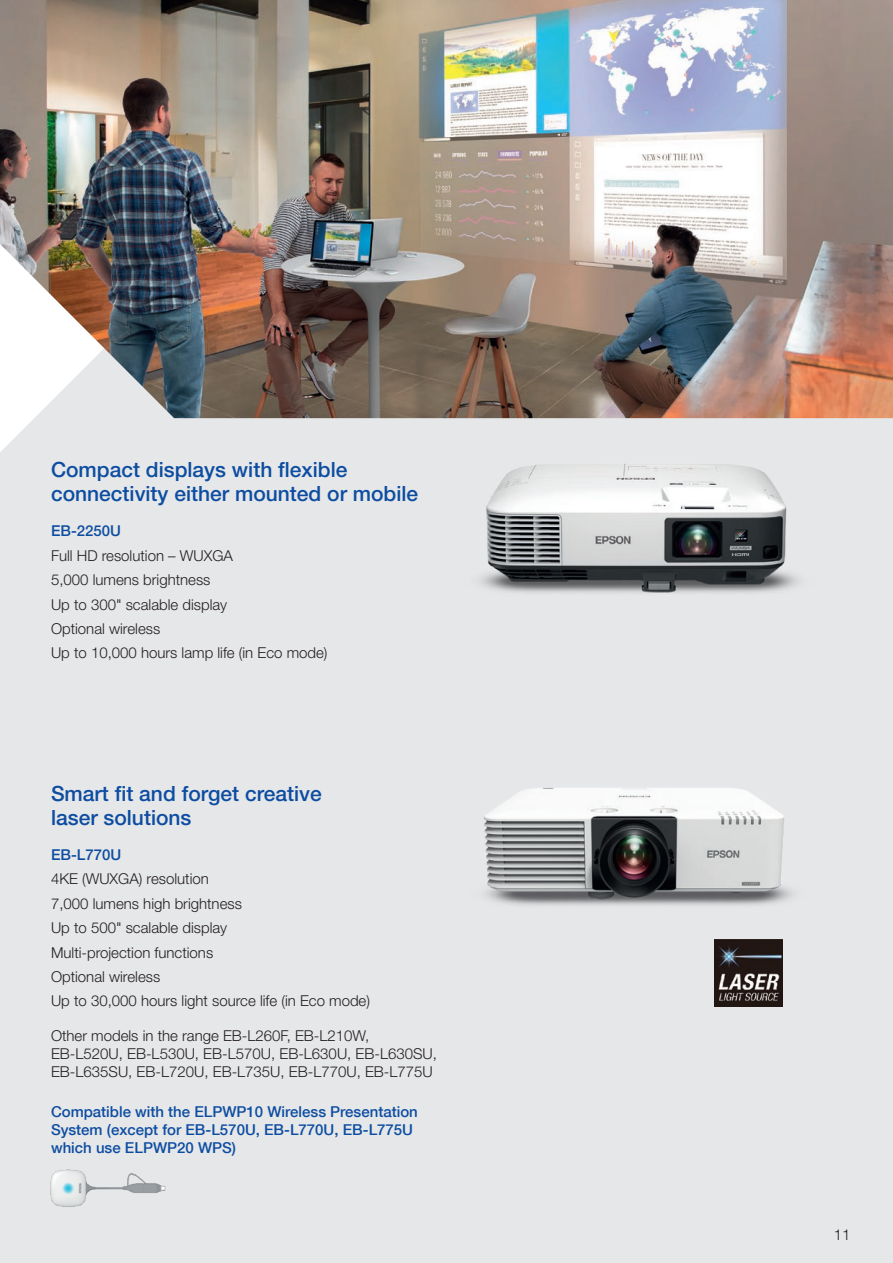
<style>
.page{position:relative;width:893px;height:1263px;background:#fff}
.page>*{position:absolute;margin:0;border:0;box-sizing:border-box;transform-origin:0 0}
.t1{font:500 21px/24px "Helvetica Neue LT Pro";color:#0d4da1}
.t2{font:300 15px/24.3px "Helvetica Neue LT Pro";color:#231f20}
.t3{font:500 15px/18px "Helvetica Neue LT Com";color:#0d4da1}
.t4{font:500 15px "Helvetica Neue LT Pro";color:#0d4da1}
</style>
<div class="page">
<div style="left:0;top:418px;width:893px;height:845px;background:#e6e7e9"></div>
<img style="left:444px;top:432px;width:385px;height:191px">
<img style="left:0;top:0;width:893px;height:418px">
<img style="left:715px;top:940px;width:67px;height:66px">
<img style="left:438px;top:719px;width:393px;height:221px">
<img style="left:48px;top:1160px;width:119px;height:53px">
<h1 class="t1" style="left:51px;top:458px;width:369px">Compact displays with flexible connectivity either mounted or mobile</h1>
<p class="t4" style="left:51px;top:522px;width:72px">EB-2250U</p>
<p class="t2" style="left:51px;top:543px;width:278px">Full HD resolution – WUXGA<br>5,000 lumens brightness<br>Up to 300" scalable display<br>Optional wireless<br>Up to 10,000 hours lamp life (in Eco mode)</p>
<h1 class="t1" style="left:51px;top:781px;width:272px">Smart fit and forget creative laser solutions</h1>
<p class="t4" style="left:51px;top:846px;width:72px">EB-L770U</p>
<p class="t2" style="left:51px;top:867px;width:321px">4KE (WUXGA) resolution<br>7,000 lumens high brightness<br>Up to 500" scalable display<br>Multi-projection functions<br>Optional wireless<br>Up to 30,000 hours light source life (in Eco mode)</p>
<p class="t2" style="left:51px;top:1027px;width:387px;line-height:18px">Other models in the range EB-L260F, EB-L210W,<br>EB-L520U, EB-L530U, EB-L570U, EB-L630U, EB-L630SU,<br>EB-L635SU, EB-L720U, EB-L735U, EB-L770U, EB-L775U</p>
<p class="t3" style="left:51px;top:1102px;width:368px">Compatible with the ELPWP10 Wireless Presentation<br>System (except for EB-L570U, EB-L770U, EB-L775U which use ELPWP20 WPS)</p>
<p class="t2" style="left:834px;top:1222px;width:18px">11</p>
</div>
